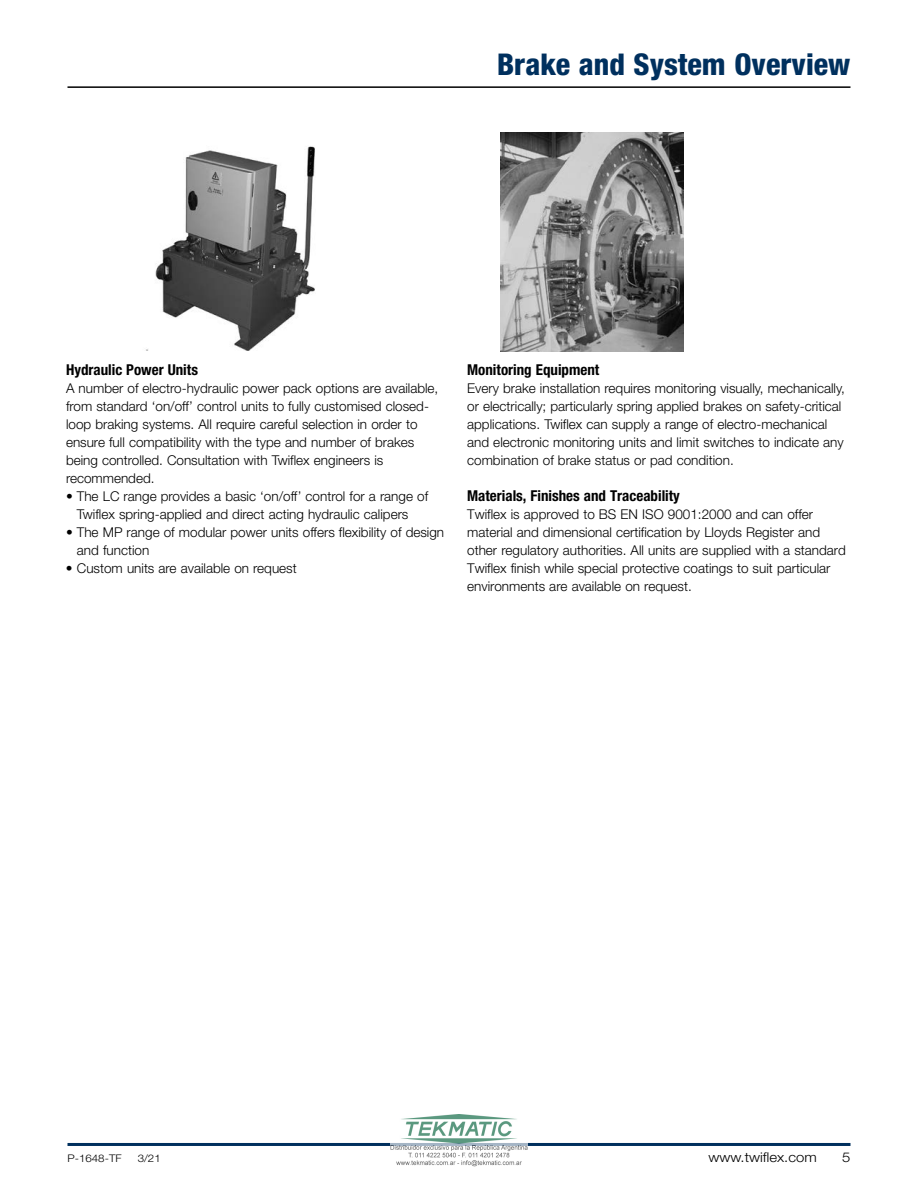
<style>
.page{position:relative;width:918px;height:1188px;background:#fff}
.page>*{position:absolute;margin:0;border:0;box-sizing:border-box;transform-origin:0 0}
.t1{font:800 condensed 30px "Helvetica Neue LT Std";color:#00305e}
.t2{font:700 condensed 15px "Helvetica Neue LT Std";color:#000}
.t3{font:300 13.5px/18px "Helvetica Neue LT Std";color:#000}
.t4{font:300 13.5px "Helvetica Neue LT Std";color:#000;scale:1.1 1}
.t5{font:300 10.5px "Helvetica Neue LT Std";color:#000;scale:1.1 1}
</style>
<div class="page">
<hr style="left:68px;top:86px;width:782px;height:2px;background:#000">
<hr style="left:68px;top:1143px;width:782px;height:3px;background:#00305e">
<img style="left:146px;top:146px;width:169px;height:204px">
<img style="left:501px;top:133px;width:183px;height:218px">
<img style="left:390px;top:1115px;width:138px;height:52px">
<h1 class="t1" style="left:497px;top:46px;width:355px">Brake and System Overview</h1>
<p class="t2" style="left:66px;top:360px;width:134px">Hydraulic Power Units</p>
<p class="t3" style="left:66px;top:379px;width:374px">A number of electro-hydraulic power pack options are available, from standard ‘on/off’ control units to fully customised closed&shy;loop braking systems. All require careful selection in order to ensure full compatibility with the type and number of brakes being controlled. Consultation with Twiflex engineers is recommended.</p>
<p class="t3" style="left:77px;top:487px;width:353px;text-indent:-11px">• The LC range provides a basic ‘on/off’ control for a range of<br>Twiflex spring-applied and direct acting hydraulic calipers</p>
<p class="t3" style="left:77px;top:523px;width:369px;text-indent:-11px">• The MP range of modular power units offers flexibility of design and function</p>
<p class="t3" style="left:66px;top:559px;width:232px">• Custom units are available on request</p>
<p class="t2" style="left:467px;top:360px;width:134px">Monitoring Equipment</p>
<p class="t3" style="left:467px;top:379px;width:379px">Every brake installation requires monitoring visually, mechanically, or electrically; particularly spring applied brakes on safety-critical applications. Twiflex can supply a range of electro-mechanical and electronic monitoring units and limit switches to indicate any combination of brake status or pad condition.</p>
<p class="t2" style="left:467px;top:486px;width:214px">Materials, Finishes and Traceability</p>
<p class="t3" style="left:467px;top:505px;width:380px">Twiflex is approved to BS EN ISO 9001:2000 and can offer material and dimensional certification by Lloyds Register and other regulatory authorities. All units are supplied with a standard Twiflex finish while special protective coatings to suit particular environments are available on request.</p>
<p class="t5" style="left:68px;top:1152px;width:51px">P-1648-TF</p>
<p class="t5" style="left:138px;top:1152px;width:23px">3/21</p>
<p class="t4" style="left:708px;top:1149px;width:100px">www.twiflex.com</p>
<p class="t4" style="left:842px;top:1149px;width:9px">5</p>
</div>
